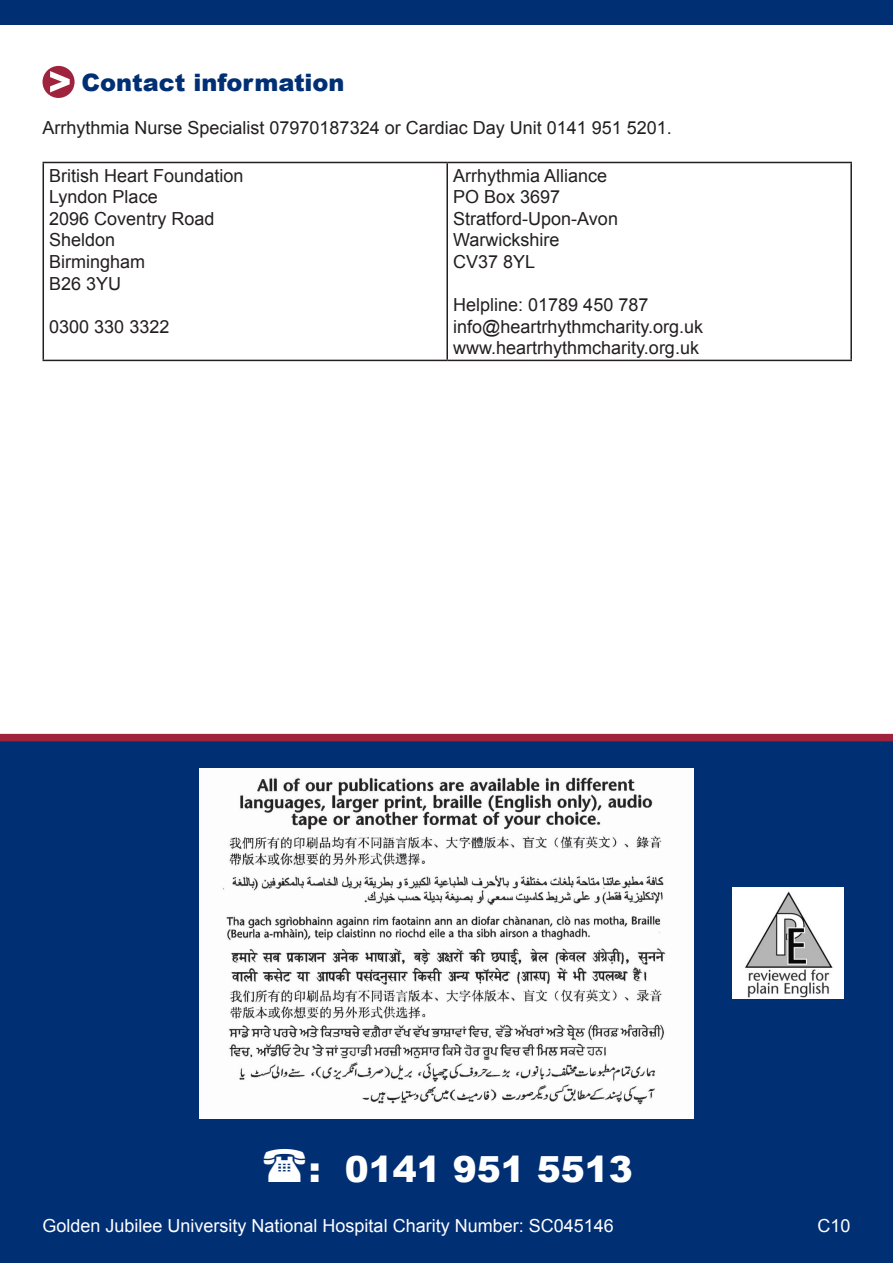
<style>
.page{position:relative;width:893px;height:1263px;background:#fff}
.page>*{position:absolute;margin:0;border:0;box-sizing:border-box;transform-origin:0 0}
.t1{font:900 36px "Arial";color:#fff}
.sub-title{font:900 24px "Arial";color:#002f74}
.t2{font:18px "Arial";color:#231f20}
.t3{font:18px "Arial";color:#fff}
</style>
<div class="page">
<div style="left:0;top:741px;width:893px;height:522px;background:#002f74"></div>
<img style="left:200px;top:768px;width:493px;height:350px">
<img style="left:733px;top:888px;width:111px;height:111px">
<div style="left:0;top:734px;width:893px;height:7px;background:#a0233d"></div>
<div style="left:0;top:0;width:893px;height:25px;background:#002f74"></div>
<svg style="left:43px;top:66px;width:32px;height:32px"></svg>
<hr style="left:43px;top:162px;width:404px;height:1px;background:#231f20">
<hr style="left:43px;top:163px;width:1px;height:197px;background:#231f20">
<hr style="left:447px;top:162px;width:405px;height:1px;background:#231f20">
<hr style="left:446px;top:163px;width:2px;height:197px;background:#231f20">
<hr style="left:850px;top:163px;width:2px;height:197px;background:#231f20">
<hr style="left:43px;top:360px;width:404px;height:1px;background:#231f20">
<hr style="left:447px;top:360px;width:405px;height:1px;background:#231f20">
<p class="sub-title" style="left:82px;top:65px;width:265px">Contact information</p>
<p class="t2" style="left:43px;top:116px;width:631px">Arrhythmia Nurse Specialist 07970187324 or Cardiac Day Unit 0141 951 5201.</p>
<p class="t2" style="left:49px;top:163px;width:196px">British Heart Foundation</p>
<p class="t2" style="left:49px;top:185px;width:110px">Lyndon Place</p>
<p class="t2" style="left:49px;top:207px;width:167px">2096 Coventry Road</p>
<p class="t2" style="left:49px;top:228px;width:68px">Sheldon</p>
<p class="t2" style="left:49px;top:250px;width:98px">Birmingham</p>
<p class="t2" style="left:49px;top:271px;width:74px">B26 3YU</p>
<p class="t2" style="left:49px;top:315px;width:122px">0300 330 3322</p>
<p class="t2" style="left:453px;top:163px;width:156px">Arrhythmia Alliance</p>
<p class="t2" style="left:453px;top:185px;width:109px">PO Box 3697</p>
<p class="t2" style="left:453px;top:207px;width:166px">Stratford-Upon-Avon</p>
<p class="t2" style="left:453px;top:228px;width:108px">Warwickshire</p>
<p class="t2" style="left:453px;top:250px;width:84px">CV37 8YL</p>
<p class="t2" style="left:453px;top:293px;width:197px">Helpline: 01789 450 787</p>
<p class="t2" style="left:453px;top:315px;width:252px">info@heartrhythmcharity.org.uk</p>
<p class="t2" style="left:453px;top:336px;width:247px">www.heartrhythmcharity.org.uk</p>
<h1 class="t1" style="left:309px;top:1143px;width:326px">: 0141 951 5513</h1>
<p class="t3" style="left:43px;top:1214px;width:573px">Golden Jubilee University National Hospital Charity Number: SC045146</p>
<p class="t3" style="left:817px;top:1214px;width:35px">C10</p>
<p class="t3" style="left:823px;top:1226px;width:49px">OR01</p>
</div>
